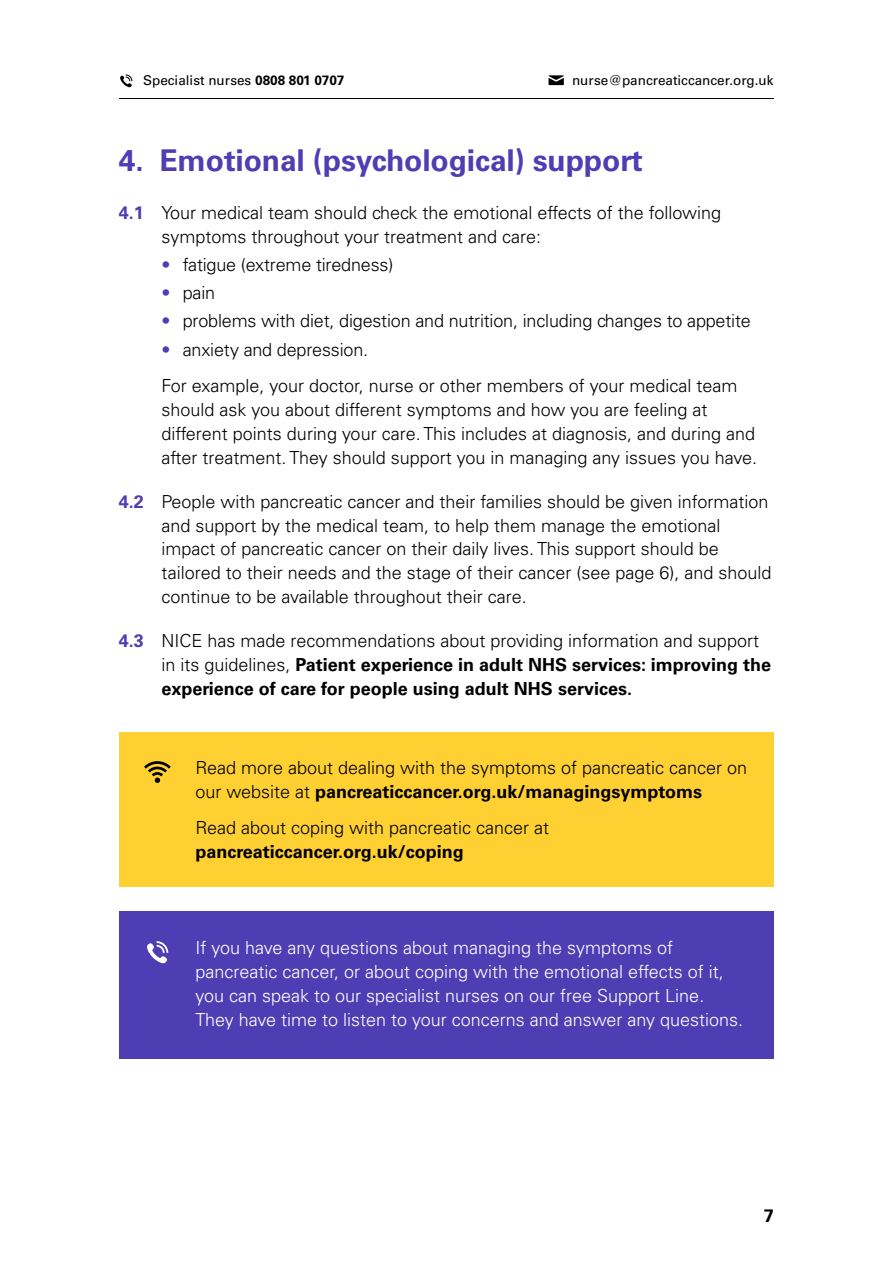
<style>
.page{position:relative;width:893px;height:1263px;background:#fff}
.page>*{position:absolute;margin:0;border:0;box-sizing:border-box;transform-origin:0 0}
.t1{font:700 30px "Univers LT Std";letter-spacing:-.005em;color:#4f3eb3}
.t2{font:300 18px/24px "Univers LT Std";color:#000}
.t3{font:300 18px/24px "Univers LT Std";color:#fff}
.t4{font:700 18px/24px "Univers LT Std";color:#000}
.t5{font:13.5px "Univers LT Std";color:#000}
.s1{font-weight:700}
.s2{font-weight:700;color:#4f3eb3}
.s3{color:#4f3eb3}
.s4{font-weight:300}
</style>
<div class="page">
<hr style="left:119px;top:98px;width:655px;height:1px;background:#000">
<svg style="left:120px;top:74px;width:13px;height:14px"></svg>
<svg style="left:548px;top:75px;width:16px;height:10px"></svg>
<div style="left:119px;top:911px;width:655px;height:148px;background:#4f3eb3"></div>
<div style="left:119px;top:732px;width:655px;height:155px;background:#ffd032"></div>
<svg style="left:144px;top:761px;width:27px;height:22px"></svg>
<svg style="left:147px;top:941px;width:22px;height:23px"></svg>
<p class="t5" style="left:143px;top:72px;width:203px">Specialist nurses <span class="s1">0808 801 0707</span></p>
<p class="t5" style="left:572px;top:72px;width:203px">nurse@pancreaticcancer.org.uk</p>
<h1 class="t1" style="left:119px;top:142px;width:525px">4. Emotional (psychological) support</h1>
<p class="t2" style="left:161px;top:200px;width:561px;text-indent:-43px"><span class="s2">4.1</span> Your medical team should check the emotional effects of the following symptoms throughout your treatment and care:</p>
<p class="t2" style="left:161px;top:252px;width:233px"><span class="s3">•</span> fatigue (extreme tiredness)</p>
<p class="t2" style="left:161px;top:281px;width:55px"><span class="s3">•</span> pain</p>
<p class="t2" style="left:161px;top:309px;width:591px"><span class="s3">•</span> problems with diet, digestion and nutrition, including changes to appetite</p>
<p class="t2" style="left:161px;top:331px;width:578px;line-height:36.8px"><span class="s3">•</span> anxiety and depression.<br>For example, your doctor, nurse or other members of your medical team</p>
<p class="t2" style="left:161px;top:398px;width:597px">should ask you about different symptoms and how you are feeling at different points during your care. This includes at diagnosis, and during and after treatment. They should support you in managing any issues you have.</p>
<p class="t2" style="left:161px;top:489px;width:611px;text-indent:-43px"><span class="s2">4.2</span> People with pancreatic cancer and their families should be given information and support by the medical team, to help them manage the emotional impact of pancreatic cancer on their daily lives. This support should be tailored to their needs and the stage of their cancer (see page 6), and should continue to be available throughout their care.</p>
<p class="t4" style="left:161px;top:628px;width:611px;text-indent:-43px"><span class="s3">4.3</span> <span class="s4">NICE has made recommendations about providing information and support in its guidelines,</span> Patient experience in adult NHS services: improving the experience of care for people using adult NHS services.</p>
<p class="t2" style="left:195px;top:755px;width:553px">Read more about dealing with the symptoms of pancreatic cancer on our website at <span class="s1">pancreaticcancer.org.uk/managingsymptoms</span></p>
<p class="t2" style="left:195px;top:815px;width:355px">Read about coping with pancreatic cancer at</p>
<p class="t4" style="left:195px;top:839px;width:270px">pancreaticcancer.org.uk/coping</p>
<p class="t3" style="left:195px;top:935px;width:549px">If you have any questions about managing the symptoms of pancreatic cancer, or about coping with the emotional effects of it, you can speak to our specialist nurses on our free Support Line.<br>They have time to listen to your concerns and answer any questions.</p>
<p class="t4" style="left:764px;top:1203px;width:12px">7</p>
</div>
